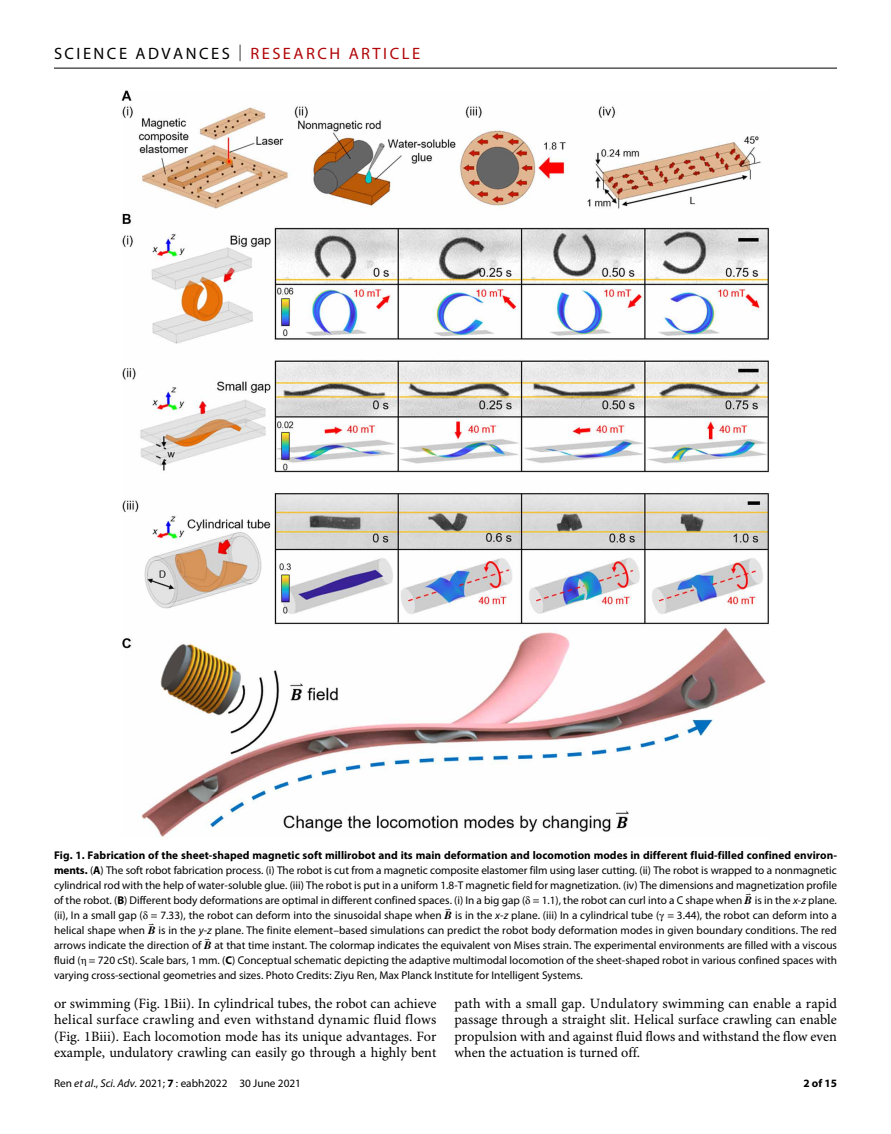
<style>
.page{position:relative;width:891px;height:1134px;background:#fff}
.page>*{position:absolute;margin:0;border:0;box-sizing:border-box;transform-origin:0 0}
.t1{font:16.5px "Myriad Pro";letter-spacing:.15em;color:#000}
.t2{font:14.25px/16.5px "Minion Pro";color:#000;text-align:justify}
.t3{font:11.25px/15px "Myriad Pro";color:#000;text-align:justify}
.t4{font:700 11.25px "Myriad Pro";color:#000}
.s1{font-weight:300}
.s2{color:#b10508}
.s3{font-weight:700}
.s4{font-family:"STIX General";font-weight:700;font-style:italic}
.s5{font-style:italic}
</style>
<div class="page">
<hr style="left:54px;top:68px;width:783px;height:1px;background:#000">
<img style="left:122px;top:90px;width:648px;height:748px">
<h1 class="t1" style="left:54px;top:40px;width:368px">SCIENCE ADVANCES <span class="s1">|</span> <span class="s2">RESEARCH ARTICLE</span></h1>
<p class="t3" style="left:54px;top:848px;width:785px"><span class="s3">Fig. 1. Fabrication of the sheet-shaped magnetic soft millirobot and its main deformation and locomotion modes in different fluid-filled confined environ&shy;ments.</span> (<span class="s3">A</span>) The soft robot fabrication process. (i) The robot is cut from a magnetic composite elastomer film using laser cutting. (ii) The robot is wrapped to a nonmagnetic cylindrical rod with the help of water-soluble glue. (iii) The robot is put in a uniform 1.8-T magnetic field for magnetization. (iv) The dimensions and magnetization profile of the robot. (<span class="s3">B</span>) Different body deformations are optimal in different confined spaces. (i) In a big gap ( = 1.1), the robot can curl into a C shape when <span class="s4">B</span><sup>⃑</sup>is in the <span class="s5">x</span>-<span class="s5">z</span> plane. (ii), In a small gap ( = 7.33), the robot can deform into the sinusoidal shape when <span class="s4">B</span><sup>⃑</sup>is in the <span class="s5">x</span>-<span class="s5">z</span> plane. (iii) In a cylindrical tube ( = 3.44), the robot can deform into a helical shape when <span class="s4">B</span><sup>⃑</sup>is in the <span class="s5">y</span>-<span class="s5">z</span> plane. The finite element–based simulations can predict the robot body deformation modes in given boundary conditions. The red arrows indicate the direction of <span class="s4">B</span><sup>⃑</sup>at that time instant. The colormap indicates the equivalent von Mises strain. The experimental environments are filled with a viscous fluid ( = 720 cSt). Scale bars, 1 mm. (<span class="s3">C</span>) Conceptual schematic depicting the adaptive multimodal locomotion of the sheet-shaped robot in various confined spaces with varying cross-sectional geometries and sizes. Photo Credits: Ziyu Ren, Max Planck Institute for Intelligent Systems.</p>
<p class="t2" style="left:54px;top:996px;width:384px">or swimming (Fig. 1Bii). In cylindrical tubes, the robot can achieve helical surface crawling and even withstand dynamic fluid flows (Fig. 1Biii). Each locomotion mode has its unique advantages. For example, undulatory crawling can easily go through a highly bent</p>
<p class="t2" style="left:454px;top:996px;width:384px">path with a small gap. Undulatory swimming can enable a rapid passage through a straight slit. Helical surface crawling can enable propulsion with and against fluid flows and withstand the flow even when the actuation is turned off.</p>
<p class="t3" style="left:54px;top:1076px;width:249px">Ren <span class="s5">et al</span>., <span class="s5">Sci. Adv.</span> 2021; <span class="s3">7</span> : eabh2022 30 June 2021</p>
<p class="t4" style="left:803px;top:1074px;width:35px">2 of 15</p>
</div>
